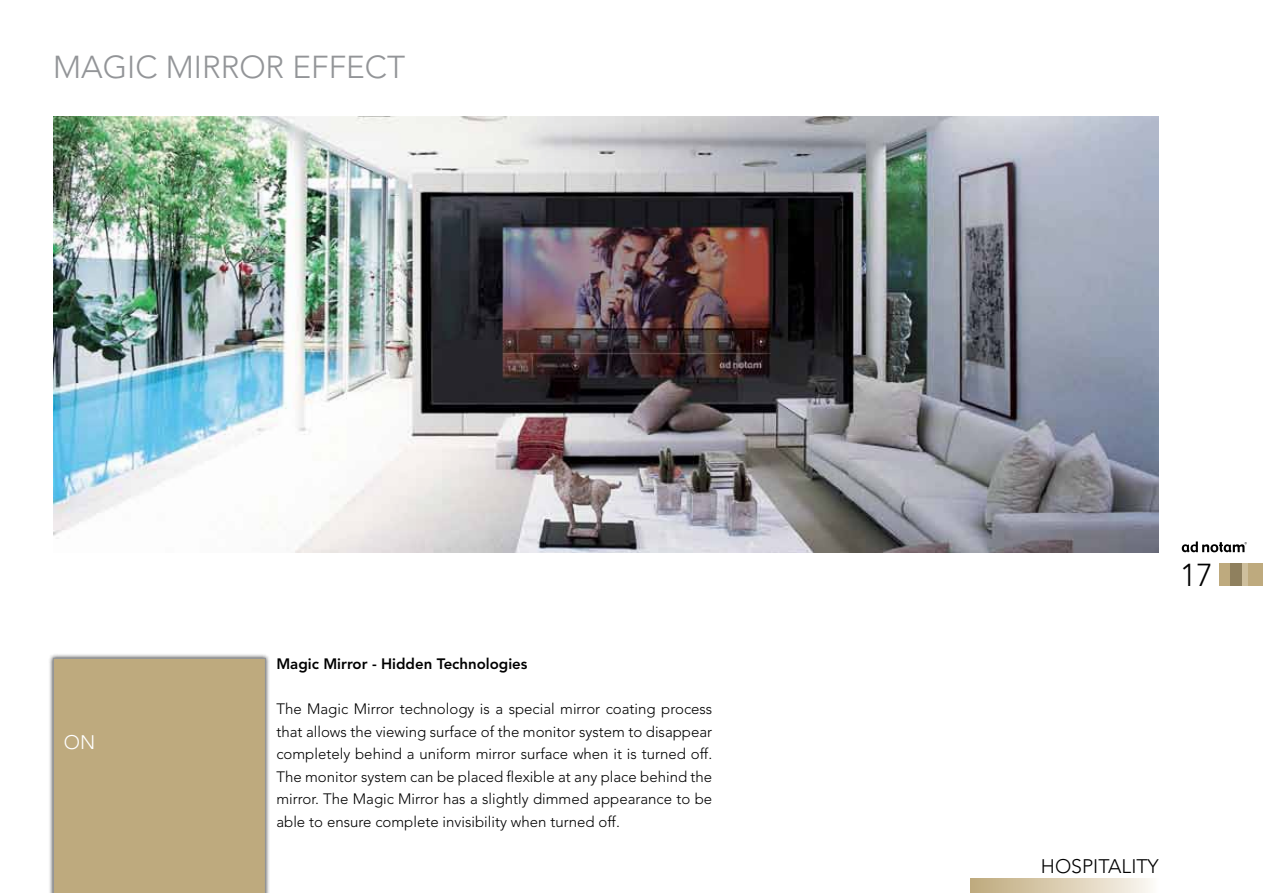
<style>
.page{position:relative;width:1263px;height:893px;background:#fff}
.page>*{position:absolute;margin:0;border:0;box-sizing:border-box;transform-origin:0 0}
.t1{font:300 31.5px "Avenir";color:#939598}
.t2{font:300 31.5px "Avenir";color:#000}
.t3{font:300 19.5px "Avenir";color:#000}
.t4{font:300 19.5px "Avenir";color:#fff}
.t5{font:300 15px/22.5px "Avenir";color:#000;text-align:justify}
.t6{font:800 15px "Avenir";color:#000}
</style>
<div class="page">
<svg style="left:1182px;top:541px;width:65px;height:11px"></svg>
<div style="left:1219px;top:563px;width:44px;height:23px;background:#beaa7e"></div>
<div style="left:1231px;top:563px;width:11px;height:23px;background:#8f805e"></div>
<div style="left:1242px;top:563px;width:6px;height:23px;background:#cebf9d"></div>
<svg style="left:971px;top:878px;width:180px;height:15px;background:#dccfb4"></svg>
<img style="left:53px;top:117px;width:1106px;height:436px">
<div style="left:48px;top:653px;width:222px;height:240px;background:#000;opacity:.75"></div>
<div style="left:53px;top:658px;width:213px;height:235px;background:#beaa7e"></div>
<h1 class="t1" style="left:53px;top:48px;width:353px">MAGIC MIRROR EFFECT</h1>
<h2 class="t4" style="left:64px;top:730px;width:33px">ON</h2>
<p class="t6" style="left:276px;top:655px;width:253px">Magic Mirror - Hidden Technologies</p>
<p class="t5" style="left:276px;top:698px;width:437px">The Magic Mirror technology is a special mirror coating process that allows the viewing surface of the monitor system to disappear completely behind a uniform mirror surface when it is turned off.<br>The monitor system can be placed flexible at any place behind the mirror. The Magic Mirror has a slightly dimmed appearance to be able to ensure complete invisibility when turned off.</p>
<h1 class="t2" style="left:1180px;top:557px;width:34px">17</h1>
<h2 class="t3" style="left:1041px;top:854px;width:119px">HOSPITALITY</h2>
</div>
